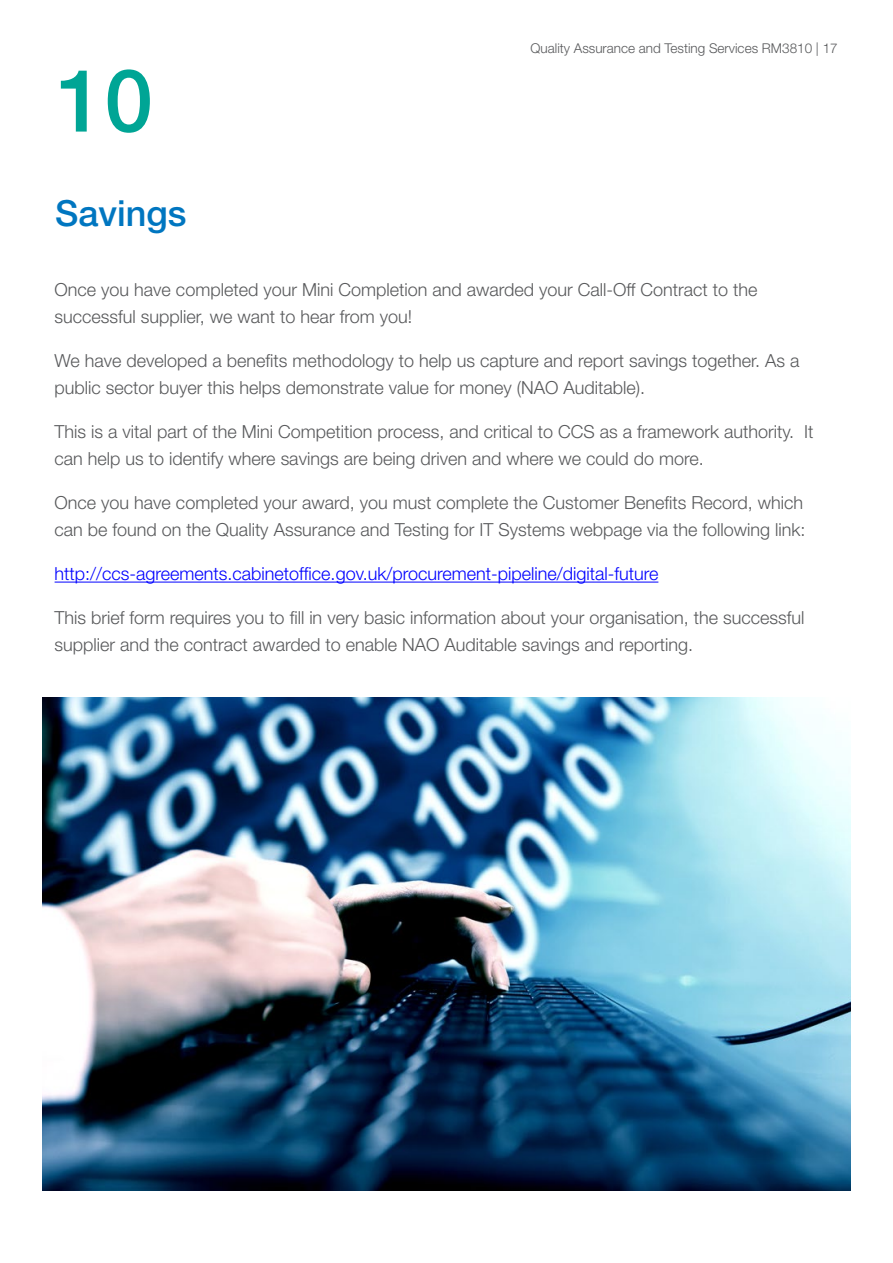
<style>
.page{position:relative;width:893px;height:1263px;background:#fff}
.page>*{position:absolute;margin:0;border:0;box-sizing:border-box;transform-origin:0 0}
.t1{font:500 87px "Helvetica Neue LT";color:#00a595}
.t2{font:500 36px "Helvetica Neue LT";color:#0076c0}
.t3{font:300 18px/27px "Helvetica Neue LT";color:#58595b}
.t4{font:300 18px "Helvetica Neue LT";color:#00f}
.t5{font:300 13.5px "Helvetica Neue";color:#58595b}
</style>
<div class="page">
<hr style="left:55px;top:582px;width:603px;height:1px;background:#00f">
<img style="left:43px;top:697px;width:807px;height:494px">
<h1 class="t1" style="left:56px;top:49px;width:98px">10</h1>
<h2 class="t2" style="left:55px;top:192px;width:133px">Savings</h2>
<p class="t5" style="left:531px;top:40px;width:309px">Quality Assurance and Testing Services RM3810 | 17</p>
<p class="t3" style="left:55px;top:276px;width:704px">Once you have completed your Mini Completion and awarded your Call-Off Contract to the successful supplier, we want to hear from you!</p>
<p class="t3" style="left:55px;top:347px;width:746px">We have developed a benefits methodology to help us capture and report savings together. As a public sector buyer this helps demonstrate value for money (NAO Auditable).</p>
<p class="t3" style="left:55px;top:418px;width:760px">This is a vital part of the Mini Competition process, and critical to CCS as a framework authority. It can help us to identify where savings are being driven and where we could do more.</p>
<p class="t3" style="left:55px;top:489px;width:752px">Once you have completed your award, you must complete the Customer Benefits Record, which can be found on the Quality Assurance and Testing for IT Systems webpage via the following link:</p>
<p class="t4" style="left:55px;top:563px;width:605px">http://ccs-agreements.cabinetoffice.gov.uk/procurement-pipeline/digital-future</p>
<p class="t3" style="left:55px;top:604px;width:751px">This brief form requires you to fill in very basic information about your organisation, the successful supplier and the contract awarded to enable NAO Auditable savings and reporting.</p>
</div>
